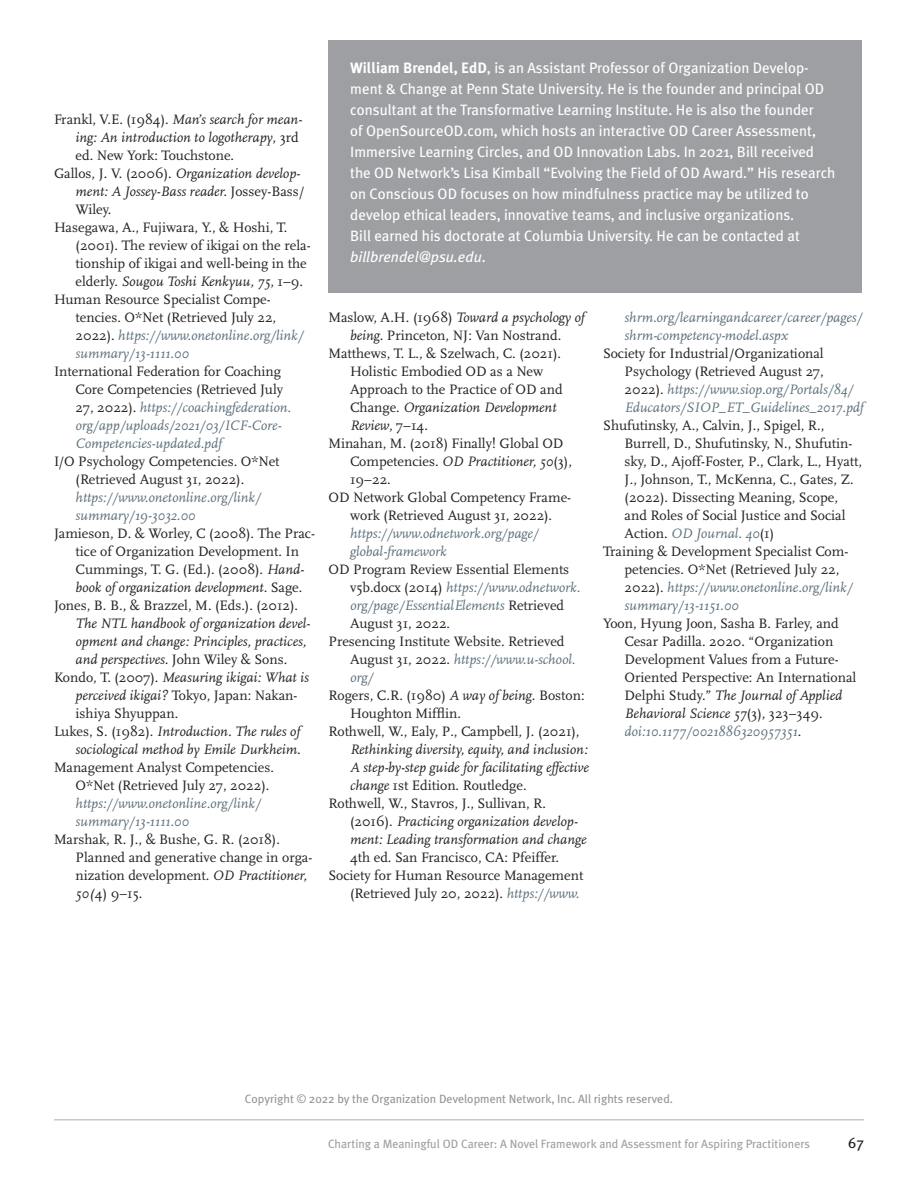
<style>
.page{position:relative;width:918px;height:1188px;background:#fff}
.page>*{position:absolute;margin:0;border:0;box-sizing:border-box;transform-origin:0 0}
.Author_Box_Bio{font:15px/21px "Meta Plus";color:#fff}
.t1{font:15px "Meta Plus";color:#231f20}
.Reference{font:14.25px/18px "Scala";color:#231f20}
.Reference-2{font:italic 14.25px/18px "Scala";color:#231f20}
.Reference-3{font:italic 14.25px/18px "Scala";color:#5b6f7b}
.Footer__odd{font:12px "Meta Plus";color:#9d9fa2}
.Footer__even{font:12px "Meta Plus";color:#939598}
.s1{font-style:normal}
.s2{font-style:italic}
.s3{font-style:italic;color:#5b6f7b}
.s4{font-style:normal;color:#231f20}
.s5{font-weight:700}
</style>
<div class="page">
<hr style="left:54px;top:1119px;width:810px;height:1px;background:#c7c8ca">
<div style="left:329px;top:40px;width:533px;height:253px;background:#9d9fa2"></div>
<p class="Reference-2" style="left:76px;top:111px;width:228px;text-indent:-22px"><span class="s1">Frankl, V.E. (1984).</span> Man’s search for mean&shy;ing: An introduction to logotherapy<span class="s1">, 3rd ed. New York: Touchstone.</span></p>
<p class="Reference-2" style="left:76px;top:165px;width:231px;text-indent:-22px"><span class="s1">Gallos, J. V. (2006).</span> Organization develop&shy;ment: A Jossey-Bass reader. <span class="s1">Jossey-Bass/<br>Wiley.</span></p>
<p class="Reference" style="left:76px;top:218px;width:237px;text-indent:-22px">Hasegawa, A., Fujiwara, Y., &amp; Hoshi, T. (2001). The review of ikigai on the rela&shy;tionship of ikigai and well-being in the elderly. <span class="s2">Sougou Toshi Kenkyuu, 75</span>, 1–9.</p>
<p class="Reference" style="left:76px;top:290px;width:230px;text-indent:-22px">Human Resource Specialist Compe&shy;tencies. O*Net (Retrieved July 22, 2022). <span class="s3">https://www.onetonline.org/link/ summary/13-1111.00</span></p>
<p class="Reference-3" style="left:76px;top:363px;width:217px;text-indent:-22px"><span class="s4">International Federation for Coaching Core Competencies (Retrieved July 27, 2022).</span> https://coachingfederation. org/app/uploads/2021/03/ICF-Core-Competencies-updated.pdf</p>
<p class="Reference" style="left:76px;top:452px;width:205px;text-indent:-22px">I/O Psychology Competencies. O*Net (Retrieved August 31, 2022). <span class="s3">https://www.onetonline.org/link/ summary/19-3032.00</span></p>
<p class="Reference" style="left:76px;top:524px;width:241px;text-indent:-22px">Jamieson, D. &amp; Worley, C (2008). The Prac&shy;tice of Organization Development. In Cummings, T. G. (Ed.). (2008). <span class="s2">Hand&shy;book of organization development.</span> Sage.</p>
<p class="Reference-2" style="left:76px;top:597px;width:236px;text-indent:-22px"><span class="s1">Jones, B. B., &amp; Brazzel, M. (Eds.). (2012).<br></span>The NTL handbook of organization devel&shy;opment and change: Principles, practices, and perspectives. <span class="s1">John Wiley &amp; Sons.</span></p>
<p class="Reference" style="left:76px;top:668px;width:235px;text-indent:-22px">Kondo, T. (2007). <span class="s2">Measuring ikigai: What is perceived ikigai?</span> Tokyo, Japan: Nakan&shy;ishiya Shyuppan.</p>
<p class="Reference-2" style="left:54px;top:723px;width:248px;text-align:right"><span class="s1">Lukes, S. (1982).</span> Introduction. The rules of sociological method by Emile Durkheim<span class="s1">.</span></p>
<p class="Reference" style="left:76px;top:758px;width:200px;text-indent:-22px">Management Analyst Competencies.<br>O*Net (Retrieved July 27, 2022). <span class="s3">https://www.onetonline.org/link/ summary/13-1111.00</span></p>
<p class="Reference" style="left:76px;top:830px;width:238px;text-indent:-22px">Marshak, R. J., &amp; Bushe, G. R. (2018).<br>Planned and generative change in orga&shy;nization development. <span class="s2">OD Practitioner,<br>50(</span>4) 9–15.</p>
<p class="Author_Box_Bio" style="left:350px;top:57px;width:487px"><span class="s5">William Brendel, EdD</span>, is an Assistant Professor of Organization Develop&shy;ment &amp; Change at Penn State University. He is the founder and principal OD consultant at the Transformative Learning Institute. He is also the founder<br>of OpenSourceOD.com, which hosts an interactive OD Career Assessment, Immersive Learning Circles, and OD Innovation Labs. In 2021, Bill received the OD Network’s Lisa Kimball “Evolving the Field of OD Award.” His research on Conscious OD focuses on how mindfulness practice may be utilized to develop ethical leaders, innovative teams, and inclusive organizations.<br>Bill earned his -doctorate at Columbia University. He can be contacted at <span class="s2">billbrendel@psu.edu</span>.</p>
<p class="Reference" style="left:328px;top:308px;width:257px;text-align:center">Maslow, A.H. (1968) <span class="s2">Toward a psychology of being.</span> Princeton, NJ: Van Nostrand.</p>
<p class="Reference" style="left:350px;top:344px;width:214px;text-indent:-22px">Matthews, T. L., &amp; Szelwach, C. (2021).<br>Holistic Embodied OD as a New<br>Approach to the Practice of OD and<br>Change. <span class="s2">Organization Development<br>Review</span>, 7–14.</p>
<p class="Reference" style="left:350px;top:434px;width:223px;text-indent:-22px">Minahan, M. (2018) Finally! Global OD<br>Competencies. <span class="s2">OD Practitioner, 50</span>(3),<br>19–22.</p>
<p class="Reference" style="left:350px;top:488px;width:223px;text-indent:-22px">OD Network Global Competency Frame&shy;work (Retrieved August 31, 2022). <span class="s3">https://www.odnetwork.org/page/ global-framework</span></p>
<p class="Reference" style="left:350px;top:560px;width:232px;text-indent:-22px">OD Program Review Essential Elements v5b.docx (2014) <span class="s3">https://www.odnetwork. org/page/EssentialElements</span> Retrieved August 31, 2022.</p>
<p class="Reference" style="left:350px;top:632px;width:227px;text-indent:-22px">Presencing Institute Website. Retrieved<br>August 31, 2022. <span class="s3">https://www.u-school. org/</span></p>
<p class="Reference" style="left:350px;top:686px;width:236px;text-indent:-22px">Rogers, C.R. (1980) <span class="s2">A way of being</span>. Boston:<br>Houghton Mifflin.</p>
<p class="Reference-2" style="left:350px;top:723px;width:240px;text-indent:-22px"><span class="s1">Rothwell, W., Ealy, P., Campbell, J. (2021), </span>Rethinking diversity, equity, and inclusion:<br>A step-by-step guide for facilitating effective change <span class="s1">1st Edition. Routledge.</span></p>
<p class="Reference" style="left:350px;top:794px;width:238px;text-indent:-22px">Rothwell, W., Stavros, J., Sullivan, R. (2016). <span class="s2">Practicing organization develop&shy;ment: Leading transformation and change </span>4th ed. San Francisco, CA: Pfeiffer.</p>
<p class="Reference" style="left:328px;top:866px;width:256px;text-align:right">Society for Human Resource Management (Retrieved July 20, 2022). <span class="s3">https://www.</span></p>
<p class="Reference-3" style="left:625px;top:309px;width:239px">shrm.org/learningandcareer/career/pages/ shrm-competency-model.aspx</p>
<p class="Reference" style="left:625px;top:344px;width:241px;text-indent:-22px">Society for Industrial/Organizational Psychology (Retrieved August 27, 2022). <span class="s3">https://www.siop.org/Portals/84/ Educators/SIOP_ET_Guidelines_2017.pdf</span></p>
<p class="Reference" style="left:625px;top:416px;width:239px;text-indent:-22px">Shufutinsky, A., Calvin, J., Spigel, R., Burrell, D., Shufutinsky, N., Shufutin&shy;sky, D., Ajoff-Foster, P., Clark, L., Hyatt, J., Johnson, T., McKenna, C., Gates, Z. (2022). Dissecting Meaning, Scope, and Roles of Social Justice and Social Action. <span class="s3">OD Journal. 40</span>(1)</p>
<p class="Reference" style="left:625px;top:542px;width:230px;text-indent:-22px">Training &amp; Development Specialist Com&shy;petencies. O*Net (Retrieved July 22, 2022). <span class="s3">https://www.onetonline.org/link/ summary/13-1151.00</span></p>
<p class="Reference" style="left:625px;top:614px;width:233px;text-indent:-22px">Yoon, Hyung Joon, Sasha B. Farley, and Cesar Padilla. 2020. “Organization Development Values from a Future-Oriented Perspective: An International Delphi Study.” <span class="s2">The Journal of Applied Behavioral Science 57</span>(3), 323–349. <span class="s3">doi:10.1177/0021886320957351</span>.</p>
<p class="Footer__even" style="left:245px;top:1091px;width:430px">Copyright © 2022 by the Organization Development Network, Inc. All rights reserved.</p>
<p class="Footer__odd" style="left:328px;top:1136px;width:483px">Charting a Meaningful OD Career: A Novel Framework and Assessment for Aspiring Practitioners</p>
<p class="t1" style="left:848px;top:1134px;width:17px">67</p>
</div>
